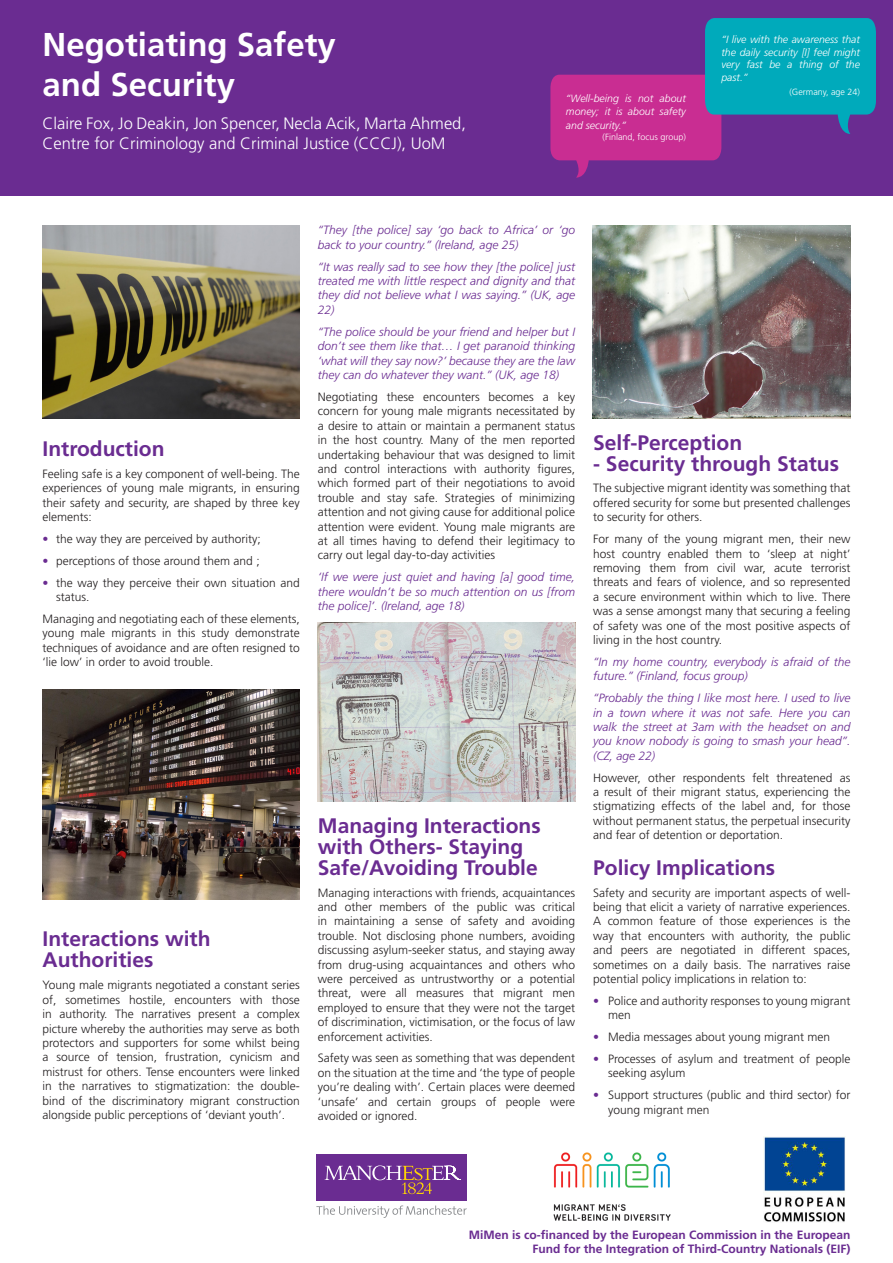
<style>
.page{position:relative;width:893px;height:1263px;background:#fff}
.page>*{position:absolute;margin:0;border:0;box-sizing:border-box;transform-origin:0 0}
.poster_title_line_1{font:700 33px "Frutiger";color:#fff}
.Heading{font:700 21px/21px "Frutiger";color:#6a2c91}
.Body_Text{font:300 16.5px/19.5px "Frutiger";color:#fff}
.Body_Text-2{font:300 12px/14.4px "Frutiger";color:#231f20;text-align:justify}
.Body_Text-3{font:italic 300 12px/14.4px "Frutiger";color:#6a2c91;text-align:justify}
.Heading-2{font:700 12px/14.4px "Frutiger";color:#6a2c91;text-align:right}
.Body_Text-4{font:italic 300 10.5px/12.6px "Frutiger";color:#fff}
.Body_Text-5{font:300 9px "Frutiger";color:#fff}
.s1{color:#6a2c91}
</style>
<div class="page">
<div style="left:0;top:0;width:893px;height:196px;background:#6a2c91"></div>
<div style="left:316px;top:1154px;width:151px;height:47px;background:#6a2c91"></div>
<svg style="left:325px;top:1165px;width:136px;height:29px"></svg>
<svg style="left:316px;top:1205px;width:151px;height:13px"></svg>
<img style="left:553px;top:1152px;width:118px;height:69px">
<img style="left:763px;top:1136px;width:82px;height:86px">
<svg style="left:550px;top:18px;width:326px;height:160px"></svg>
<img style="left:43px;top:690px;width:257px;height:209px">
<img style="left:43px;top:225px;width:257px;height:193px">
<img style="left:318px;top:623px;width:257px;height:178px">
<img style="left:593px;top:225px;width:257px;height:193px">
<p class="poster_title_line_1" style="left:43px;top:25px;width:295px">Negotiating Safety</p>
<p class="poster_title_line_1" style="left:43px;top:65px;width:194px">and Security</p>
<p class="Body_Text" style="left:43px;top:114px;width:425px">Claire Fox, Jo Deakin, Jon Spencer, Necla Acik, Marta Ahmed,<br>Centre for Criminology and Criminal Justice (CCCJ), UoM</p>
<p class="Body_Text-4" style="left:566px;top:92px;width:121px">“Well-being is not about money; it is about safety</p>
<p class="Body_Text-4" style="left:566px;top:119px;width:62px">and security.”</p>
<p class="Body_Text-5" style="left:602px;top:132px;width:85px">(Finland, focus group)</p>
<p class="Body_Text-4" style="left:721px;top:33px;width:140px;text-align:justify">“I live with the awareness that the daily security [I] feel might very fast be a thing of the past.”</p>
<p class="Body_Text-5" style="left:789px;top:87px;width:72px">(Germany, age 24)</p>
<p class="Heading" style="left:43px;top:438px;width:124px">Introduction</p>
<p class="Body_Text-2" style="left:43px;top:467px;width:259px">Feeling safe is a key component of well-being. The experiences of young male migrants, in ensuring their safety and security, are shaped by three key elements:</p>
<p class="Body_Text-2" style="left:43px;top:532px;width:220px"><span class="s1">•</span> the way they are perceived by authority;</p>
<p class="Body_Text-2" style="left:43px;top:554px;width:219px"><span class="s1">•</span> perceptions of those around them and ;</p>
<p class="Body_Text-2" style="left:56px;top:575px;width:245px;text-indent:-14px"><span class="s1">•</span> the way they perceive their own situation and status.</p>
<p class="Body_Text-2" style="left:43px;top:612px;width:259px">Managing and negotiating each of these elements, young male migrants in this study demonstrate techniques of avoidance and are often resigned to ‘lie low’ in order to avoid trouble.</p>
<p class="Heading" style="left:43px;top:929px;width:170px">Interactions with<br>Authorities</p>
<p class="Body_Text-2" style="left:43px;top:978px;width:259px">Young male migrants negotiated a constant series of, sometimes hostile, encounters with those in authority. The narratives present a complex picture whereby the authorities may serve as both protectors and supporters for some whilst being a source of tension, frustration, cynicism and mistrust for others. Tense encounters were linked in the narratives to stigmatization: the double&shy;bind of the discriminatory migrant construction alongside public perceptions of ‘deviant youth’.</p>
<p class="Body_Text-3" style="left:318px;top:223px;width:259px">“They [the police] say ‘go back to Africa’ or ‘go back to your country.’’ (Ireland, age 25)</p>
<p class="Body_Text-3" style="left:318px;top:259px;width:259px">“It was really sad to see how they [the police] just treated me with little respect and dignity and that they did not believe what I was saying.” (UK, age 22)</p>
<p class="Body_Text-3" style="left:318px;top:325px;width:259px">“The police should be your friend and helper but I don’t see them like that… I get paranoid thinking ‘what will they say now?’ because they are the law they can do whatever they want.” (UK, age 18)</p>
<p class="Body_Text-2" style="left:318px;top:390px;width:259px">Negotiating these encounters becomes a key concern for young male migrants necessitated by a desire to attain or maintain a permanent status in the host country. Many of the men reported undertaking behaviour that was designed to limit and control interactions with authority figures, which formed part of their negotiations to avoid trouble and stay safe. Strategies of minimizing attention and not giving cause for additional police attention were evident. Young male migrants are at all times having to defend their legitimacy to carry out legal day-to-day activities</p>
<p class="Body_Text-3" style="left:318px;top:570px;width:259px">‘If we were just quiet and having [a] good time, there wouldn’t be so much attention on us [from the police]’. (Ireland, age 18)</p>
<p class="Heading" style="left:318px;top:815px;width:224px">Managing Interactions with Others- Staying<br>Safe/Avoiding Trouble</p>
<p class="Body_Text-2" style="left:318px;top:885px;width:259px">Managing interactions with friends, acquaintances and other members of the public was critical in maintaining a sense of safety and avoiding trouble. Not disclosing phone numbers, avoiding discussing asylum-seeker status, and staying away from drug-using acquaintances and others who were perceived as untrustworthy or a potential threat, were all measures that migrant men employed to ensure that they were not the target of discrimination, victimisation, or the focus of law enforcement activities.</p>
<p class="Body_Text-2" style="left:318px;top:1051px;width:259px">Safety was seen as something that was dependent on the situation at the time and ‘the type of people you’re dealing with’. Certain places were deemed ‘unsafe’ and certain groups of people were avoided or ignored.</p>
<p class="Heading" style="left:593px;top:432px;width:150px">Self-Perception</p>
<p class="Heading" style="left:593px;top:453px;width:247px">- Security through Status</p>
<p class="Body_Text-2" style="left:593px;top:481px;width:259px">The subjective migrant identity was something that offered security for some but presented challenges to security for others.</p>
<p class="Body_Text-2" style="left:593px;top:532px;width:259px">For many of the young migrant men, their new host country enabled them to ‘sleep at night’ removing them from civil war, acute terrorist threats and fears of violence, and so represented a secure environment within which to live. There was a sense amongst many that securing a feeling of safety was one of the most positive aspects of living in the host country.</p>
<p class="Body_Text-3" style="left:593px;top:655px;width:259px">“In my home country, everybody is afraid of the future.” (Finland, focus group)</p>
<p class="Body_Text-3" style="left:593px;top:691px;width:259px">“Probably the thing I like most here. I used to live in a town where it was not safe. Here you can walk the street at 3am with the headset on and you know nobody is going to smash your head”. (CZ, age 22)</p>
<p class="Body_Text-2" style="left:593px;top:770px;width:259px">However, other respondents felt threatened as a result of their migrant status, experiencing the stigmatizing effects of the label and, for those without permanent status, the perpetual insecurity and fear of detention or deportation.</p>
<p class="Heading" style="left:593px;top:857px;width:184px">Policy Implications</p>
<p class="Body_Text-2" style="left:593px;top:885px;width:259px">Safety and security are important aspects of well&shy;being that elicit a variety of narrative experiences.<br>A common feature of those experiences is the way that encounters with authority, the public and peers are negotiated in different spaces, sometimes on a daily basis. The narratives raise potential policy implications in relation to:</p>
<p class="Body_Text-2" style="left:608px;top:994px;width:244px;text-indent:-15px"><span class="s1">•</span> Police and authority responses to young migrant men</p>
<p class="Body_Text-2" style="left:593px;top:1030px;width:239px"><span class="s1">•</span> Media messages about young migrant men</p>
<p class="Body_Text-2" style="left:608px;top:1052px;width:244px;text-indent:-15px"><span class="s1">•</span> Processes of asylum and treatment of people seeking asylum</p>
<p class="Body_Text-2" style="left:608px;top:1088px;width:244px;text-indent:-15px"><span class="s1">•</span> Support structures (public and third sector) for young migrant men</p>
<p class="Heading-2" style="left:469px;top:1228px;width:383px">MiMen is co-financed by the European Commission in the European<br>Fund for the Integration of Third-Country Nationals (EIF)</p>
</div>
